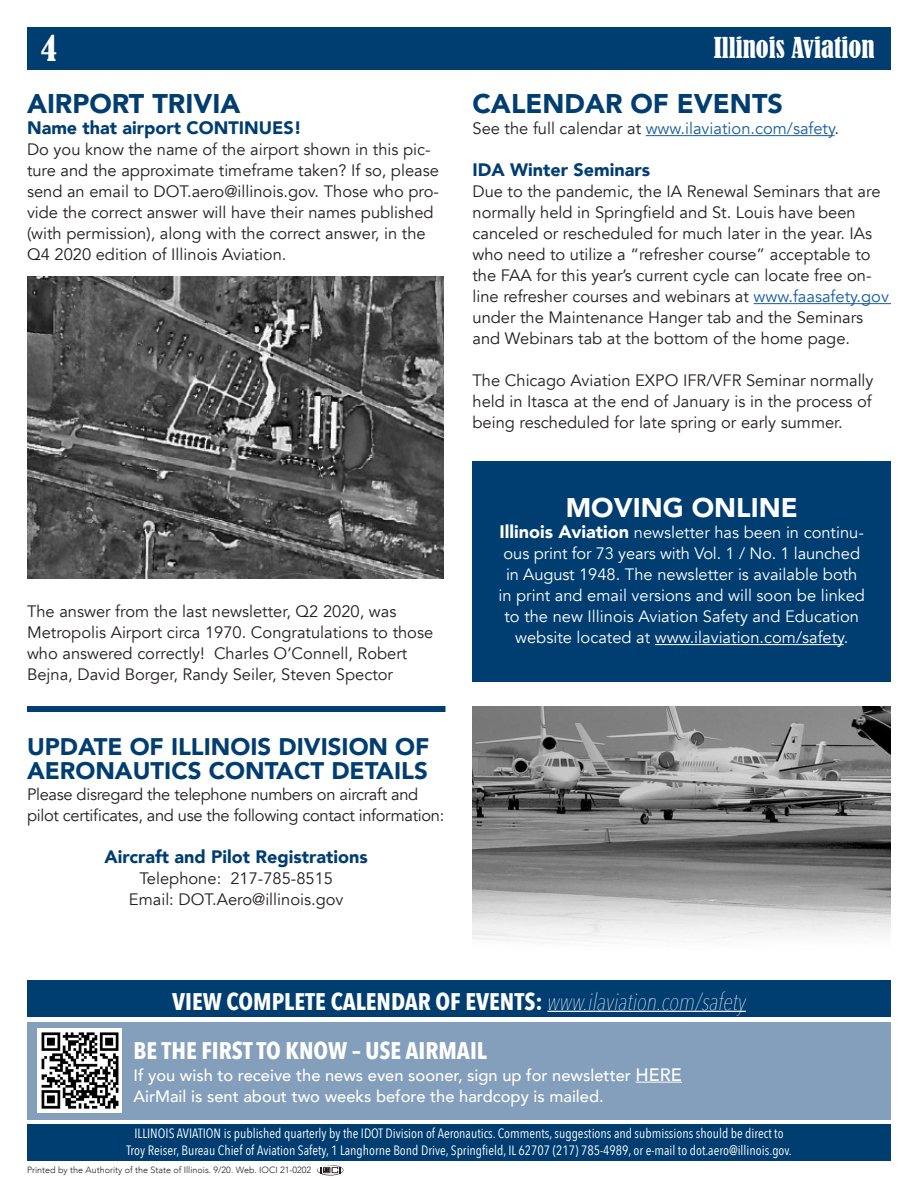
<style>
.page{position:relative;width:918px;height:1188px;background:#fff}
.page>*{position:absolute;margin:0;border:0;box-sizing:border-box;transform-origin:0 0}
.t1{font:condensed 33px "Bernard";color:#fff}
.t2{font:900 27px "Avenir";color:#003d71}
.t3{font:condensed 27px "Bernard";color:#fff}
.t4{font:900 27px "Avenir";color:#fff}
.t5{font:700 24px "Avenir Next Condensed";color:#fff}
.t6{font:900 24px/24px "Avenir";color:#003d71}
.t7{font:900 18px "Avenir";color:#003d71}
.t8{font:16.5px/21px "Avenir";color:#231f20}
.t9{font:16.5px/21px "Avenir";color:#fff;text-align:center}
.t10{font:500 16.5px "Avenir";color:#fff}
.t11{font:16.5px/21px "Avenir";letter-spacing:-.02em;color:#231f20}
.t12{font:16.5px "Avenir";color:#175d9e}
.t13{font:13.5px/16.5px "Avenir Next Condensed";color:#fff;text-align:center}
.t14{font:300 9px "Avenir";color:#231f20}
.s1{color:#231f20}
.s2{color:#175d9e}
.s3{font-weight:900;font-size:18px}
.s4{font-weight:200;font-style:italic}
.s5{font-size:18px}
</style>
<div class="page">
<div style="left:472px;top:462px;width:419px;height:220px;background:#003d71"></div>
<img style="left:472px;top:707px;width:419px;height:236px">
<div style="left:27px;top:27px;width:864px;height:42px;background:#003d71"></div>
<hr style="left:646px;top:135px;width:189px;height:1px;background:#175d9e">
<hr style="left:754px;top:303px;width:137px;height:1px;background:#175d9e">
<hr style="left:655px;top:644px;width:189px;height:1px;background:#fff">
<div style="left:27px;top:981px;width:864px;height:36px;background:#003d71"></div>
<div style="left:27px;top:1124px;width:864px;height:37px;background:#003d71"></div>
<hr style="left:547px;top:1011px;width:199px;height:1px;background:#fff">
<div style="left:27px;top:1022px;width:864px;height:97px;background:#849fbc"></div>
<hr style="left:636px;top:1082px;width:46px;height:1px;background:#fff">
<img style="left:38px;top:1028px;width:83px;height:85px">
<img style="left:27px;top:276px;width:417px;height:302px">
<svg style="left:317px;top:1165px;width:26px;height:10px"></svg>
<div style="left:27px;top:706px;width:419px;height:6px;background:#003d71"></div>
<p class="t1" style="left:41px;top:29px;width:18px">4</p>
<p class="t3" style="left:714px;top:32px;width:162px">Illinois Aviation</p>
<p class="t2" style="left:27px;top:81px;width:215px">AIRPORT TRIVIA</p>
<p class="t7" style="left:27px;top:113px;width:276px">Name that airport CONTINUES!</p>
<p class="t8" style="left:27px;top:140px;width:414px">Do you know the name of the airport shown in this pic&shy;ture and the approximate timeframe taken? If so, please send an email to DOT.aero@illinois.gov. Those who pro&shy;vide the correct answer will have their names published (with permission), along with the correct answer, in the Q4 2020 edition of Illinois Aviation.</p>
<p class="t2" style="left:472px;top:81px;width:312px">CALENDAR OF EVENTS</p>
<p class="t12" style="left:472px;top:119px;width:368px"><span class="s1">See the full calendar at</span> www.ilaviation.com/safety<span class="s1">.</span></p>
<p class="t7" style="left:472px;top:155px;width:179px">IDA Winter Seminars</p>
<p class="t8" style="left:472px;top:182px;width:418px">Due to the pandemic, the IA Renewal Seminars that are normally held in Springfield and St. Louis have been canceled or rescheduled for much later in the year. IAs who need to utilize a “refresher course” acceptable to the FAA for this year’s current cycle can locate free on&shy;line refresher courses and webinars at <span class="s2">www.faasafety.gov </span>under the Maintenance Hanger tab and the Seminars and Webinars tab at the bottom of the home page.</p>
<p class="t8" style="left:472px;top:371px;width:403px;text-align:justify">The Chicago Aviation EXPO IFR/VFR Seminar normally held in Itasca at the end of January is in the process of being rescheduled for late spring or early summer.</p>
<p class="t8" style="left:27px;top:602px;width:408px">The answer from the last newsletter, Q2 2020, was Metropolis Airport circa 1970. Congratulations to those who answered correctly! Charles O’Connell, Robert Bejna, David Borger, Randy Seiler, Steven Spector</p>
<p class="t6" style="left:27px;top:734px;width:404px">UPDATE OF ILLINOIS DIVISION OF<br>AERONAUTICS CONTACT DETAILS</p>
<p class="t11" style="left:27px;top:784px;width:419px">Please disregard the telephone numbers on aircraft and pilot certificates, and use the following contact information:</p>
<p class="t7" style="left:105px;top:841px;width:265px">Aircraft and Pilot Registrations</p>
<p class="t8" style="left:139px;top:868px;width:195px">Telephone: 217-785-8515</p>
<p class="t8" style="left:129px;top:889px;width:216px">Email: DOT.Aero@illinois.gov</p>
<p class="t4" style="left:566px;top:485px;width:233px">MOVING ONLINE</p>
<p class="t9" style="left:498px;top:523px;width:368px"><span class="s3">Illinois Aviation</span> newsletter has been in continu&shy;ous print for 73 years with Vol. 1 / No. 1 launched in August 1948. The newsletter is available both in print and email versions and will soon be linked to the new Illinois Aviation Safety and Education website located at www.ilaviation.com/safety.</p>
<p class="t5" style="left:172px;top:986px;width:575px">VIEW COMPLETE CALENDAR OF EVENTS: <span class="s4">www.ilaviation.com/safety</span></p>
<p class="t5" style="left:133px;top:1036px;width:355px">BE THE FIRST TO KNOW – USE AIRMAIL</p>
<p class="t10" style="left:133px;top:1061px;width:550px">If you wish to receive the news even sooner, sign up for newsletter <span class="s5">HERE</span></p>
<p class="t10" style="left:133px;top:1082px;width:472px">AirMail is sent about two weeks before the hardcopy is mailed.</p>
<p class="t13" style="left:126px;top:1125px;width:667px">ILLINOIS AVIATION is published quarterly by the IDOT Division of Aeronautics. Comments, suggestions and submissions should be direct to<br>Troy Reiser, Bureau Chief of Aviation Safety, 1 Langhorne Bond Drive, Springfield, IL 62707 (217) 785-4989, or e-mail to dot.aero@illinois.gov.</p>
<p class="t14" style="left:27px;top:1165px;width:286px">Printed by the Authority of the State of Illinois. 9/20. Web. IOCI 21-0202</p>
</div>
